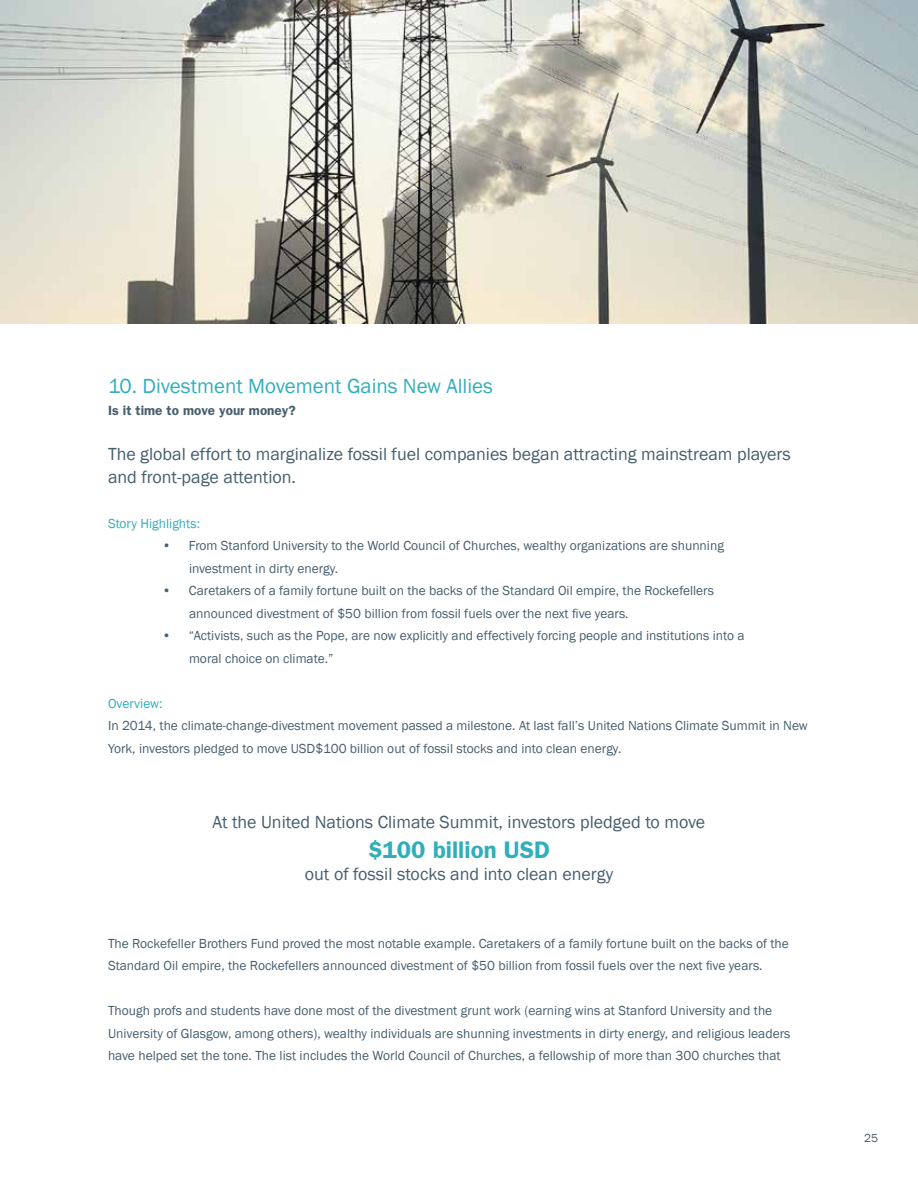
<style>
.page{position:relative;width:918px;height:1188px;background:#fff}
.page>*{position:absolute;margin:0;border:0;box-sizing:border-box;transform-origin:0 0}
.t1{font:600 24px "Franklin Gothic";color:#31aeba}
.t2{font:21px "Franklin Gothic";color:#31aeba}
.t3{font:18px/22.5px "Franklin Gothic";color:#465e6d}
.t4{font:13.5px/22.5px "Franklin Gothic";color:#465e6d}
.t5{font:13.5px "Franklin Gothic";color:#31aeba}
.t6{font:600 13.5px "Franklin Gothic";color:#465e6d}
.t7{font:12px "Franklin Gothic";color:#465e6d}
</style>
<div class="page">
<img style="left:0;top:0;width:918px;height:324px">
<h2 class="t2" style="left:108px;top:377px;width:386px">10. Divestment Movement Gains New Allies</h2>
<p class="t6" style="left:108px;top:405px;width:189px">Is it time to move your money?</p>
<h3 class="t3" style="left:108px;top:444px;width:684px">The global effort to marginalize fossil fuel companies began attracting mainstream players and front-page attention.</h3>
<p class="t5" style="left:108px;top:518px;width:94px">Story Highlights:</p>
<p class="t4" style="left:189px;top:535px;width:537px;text-indent:-27px">• From Stanford University to the World Council of Churches, wealthy organizations are shunning investment in dirty energy.</p>
<p class="t4" style="left:189px;top:580px;width:527px;text-indent:-27px">• Caretakers of a family fortune built on the backs of the Standard Oil empire, the Rockefellers announced divestment of $50 billion from fossil fuels over the next five years.</p>
<p class="t4" style="left:189px;top:625px;width:557px;text-indent:-27px">• “Activists, such as the Pope, are now explicitly and effectively forcing people and institutions into a moral choice on climate.”</p>
<p class="t5" style="left:108px;top:698px;width:56px">Overview:</p>
<p class="t4" style="left:108px;top:715px;width:701px">In 2014, the climate-change-divestment movement passed a milestone. At last fall’s United Nations Climate Summit in New<br>York, investors pledged to move USD$100 billion out of fossil stocks and into clean energy.</p>
<h3 class="t3" style="left:213px;top:811px;width:494px">At the United Nations Climate Summit, investors pledged to move</h3>
<h1 class="t1" style="left:368px;top:840px;width:183px">$100 billion USD</h1>
<h3 class="t3" style="left:305px;top:864px;width:310px">out of fossil stocks and into clean energy</h3>
<p class="t4" style="left:108px;top:933px;width:682px">The Rockefeller Brothers Fund proved the most notable example. Caretakers of a family fortune built on the backs of the<br>Standard Oil empire, the Rockefellers announced divestment of $50 billion from fossil fuels over the next five years.</p>
<p class="t4" style="left:108px;top:1000px;width:684px">Though profs and students have done most of the divestment grunt work (earning wins at Stanford University and the<br>University of Glasgow, among others), wealthy individuals are shunning investments in dirty energy, and religious leaders have helped set the tone. The list includes the World Council of Churches, a fellowship of more than 300 churches that</p>
<p class="t7" style="left:864px;top:1133px;width:16px">25</p>
</div>
